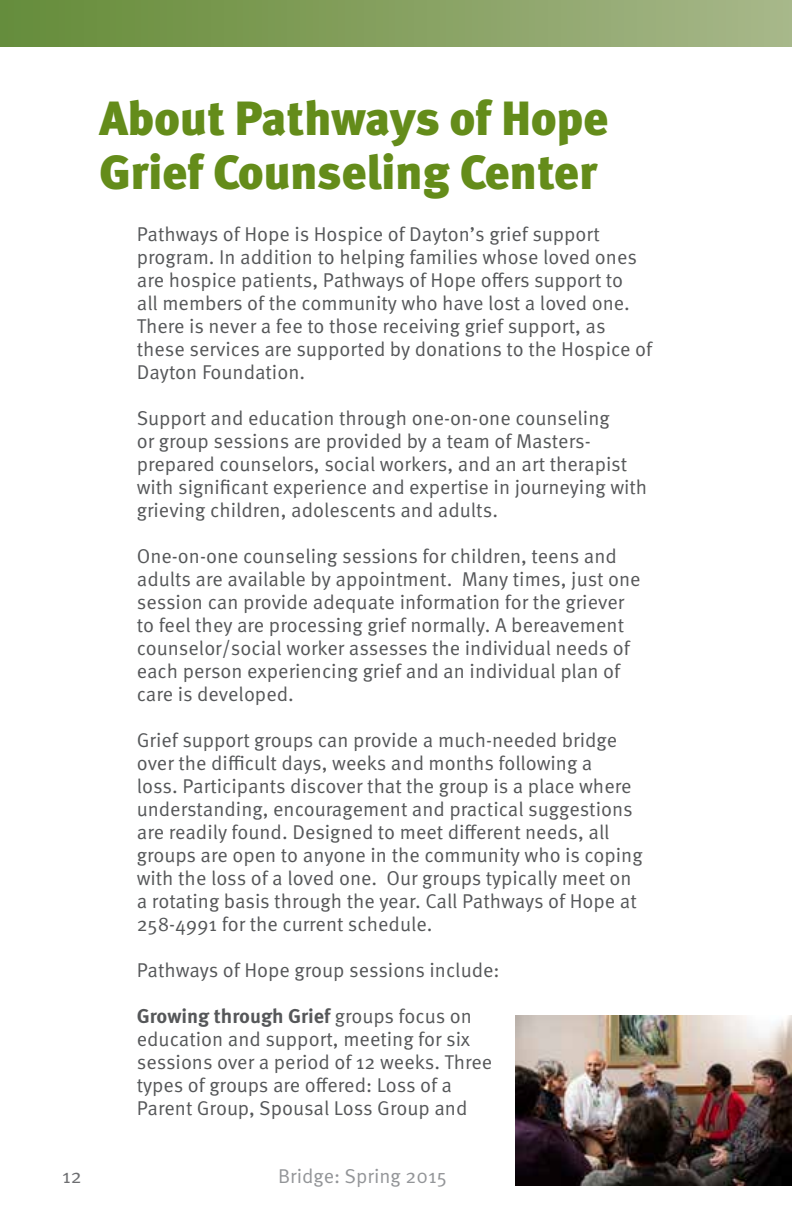
<style>
.page{position:relative;width:792px;height:1224px;background:#fff}
.page>*{position:absolute;margin:0;border:0;box-sizing:border-box;transform-origin:0 0}
.t1{font:900 48px/54px "Meta OT";letter-spacing:-.01em;color:#648c1a}
.t2{font:20px/23px "Meta OT Norm";color:#555759}
.t3{font:700 20px "Meta OT";color:#555759}
.t4{font:20px "Meta OT Norm";color:#939598}
.t5{font:20px "Meta OT Norm";color:#6d6e71}
.s1{font-family:"Meta OT Norm";font-weight:400}
</style>
<div class="page">
<div style="left:0;top:0;width:792px;height:46px;background:linear-gradient(to right,#658c38,#a7b689)"></div>
<img style="left:516px;top:1015px;width:276px;height:170px">
<h1 class="t1" style="left:99px;top:94px;width:511px">About Pathways of Hope<br>Grief Counseling Center</h1>
<p class="t2" style="left:137px;top:223px;width:517px">Pathways of Hope is Hospice of Dayton’s grief support program. In addition to helping families whose loved ones are hospice patients, Pathways of Hope offers support to<br>all members of the community who have lost a loved one.<br>There is never a fee to those receiving grief support, as these services are supported by donations to the Hospice of Dayton Foundation.</p>
<p class="t2" style="left:137px;top:407px;width:512px">Support and education through one-on-one counseling<br>or group sessions are provided by a team of Masters&shy;prepared counselors, social workers, and an art therapist with significant experience and expertise in journeying with grieving children, adolescents and adults.</p>
<p class="t2" style="left:137px;top:545px;width:505px">One-on-one counseling sessions for children, teens and adults are available by appointment. Many times, just one session can provide adequate information for the griever to feel they are processing grief normally. A bereavement counselor/social worker assesses the individual needs of each person experiencing grief and an individual plan of care is developed.</p>
<p class="t2" style="left:137px;top:729px;width:507px">Grief support groups can provide a much-needed bridge over the difficult days, weeks and months following a<br>loss. Participants discover that the group is a place where understanding, encouragement and practical suggestions are readily found. Designed to meet different needs, all groups are open to anyone in the community who is coping with the loss of a loved one. Our groups typically meet on a rotating basis through the year. Call Pathways of Hope at 258-4991 for the current schedule.</p>
<p class="t2" style="left:137px;top:959px;width:364px">Pathways of Hope group sessions include:</p>
<p class="t3" style="left:137px;top:1004px;width:337px">Growing through Grief <span class="s1">groups focus on</span></p>
<p class="t2" style="left:137px;top:1028px;width:357px">education and support, meeting for six sessions over a period of 12 weeks. Three types of groups are offered: Loss of a Parent Group, Spousal Loss Group and</p>
<p class="t5" style="left:62px;top:1164px;width:21px">12</p>
<p class="t4" style="left:278px;top:1164px;width:170px">Bridge: Spring 2015</p>
</div>
